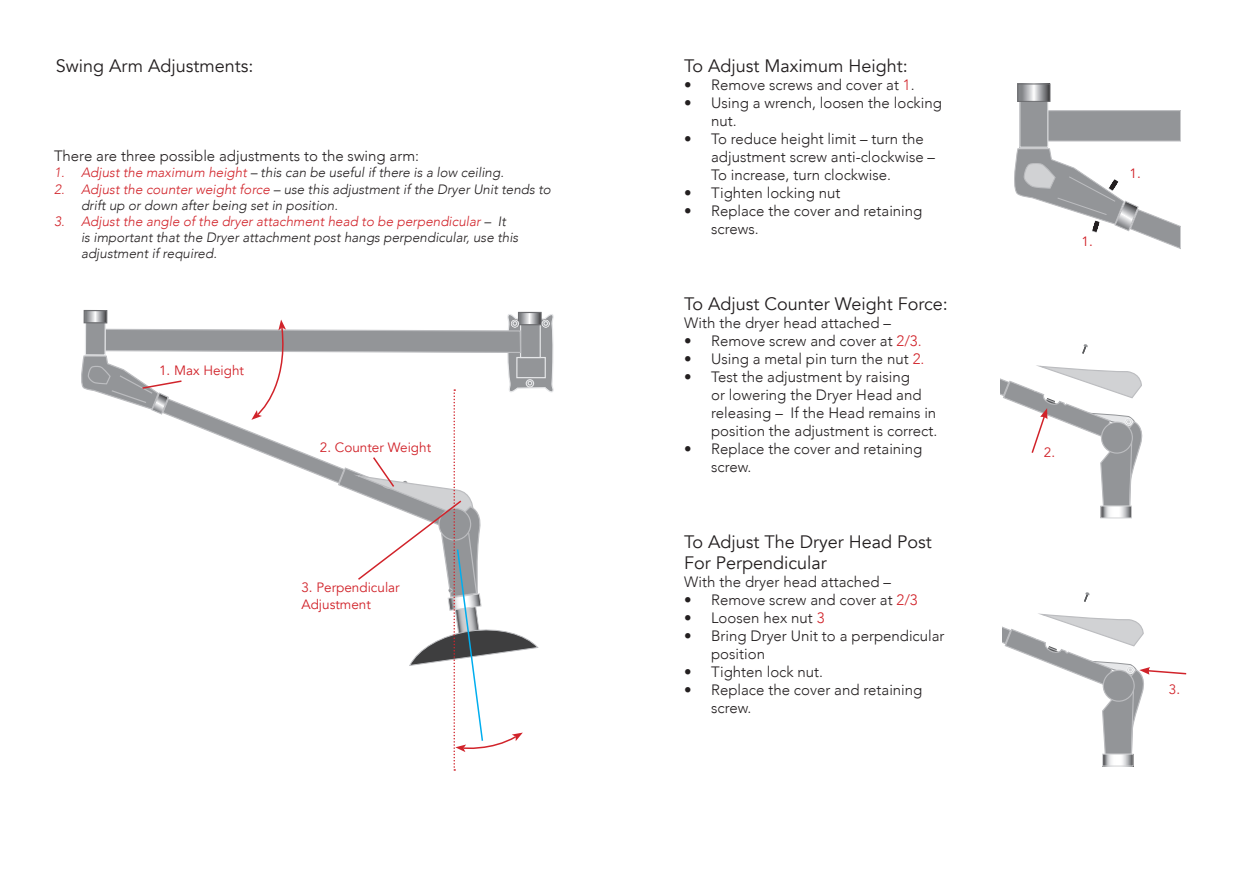
<style>
.page{position:relative;width:1259px;height:893px;background:#fff}
.page>*{position:absolute;margin:0;border:0;box-sizing:border-box;transform-origin:0 0}
.heading_2{font:18px/21.6px "Avenir";color:#231f20}
.t1{font:300 15px/18px "Avenir";color:#231f20}
.t2{font:italic 300 13.5px/16.2px "Avenir";color:#231f20}
.numbered_call_out{font:13.5px/16.2px "Avenir";color:#d1232a}
.s1{color:#d1232a}
</style>
<div class="page">
<div style="left:84px;top:310px;width:23px;height:13px;border:1px solid #6c6d70"></div>
<svg style="left:81px;top:311px;width:473px;height:460px"></svg>
<svg style="left:1104px;top:756px;width:27px;height:8px"></svg>
<div style="left:1102px;top:754px;width:31px;height:12px;border:1px solid #d1d2d4"></div>
<svg style="left:1102px;top:508px;width:27px;height:8px"></svg>
<div style="left:1100px;top:506px;width:31px;height:12px;border:1px solid #d1d2d4"></div>
<svg style="left:1000px;top:344px;width:143px;height:163px"></svg>
<svg style="left:1002px;top:592px;width:185px;height:164px"></svg>
<svg style="left:1048px;top:110px;width:132px;height:32px;background:#97999c"></svg>
<div style="left:1020px;top:84px;width:28px;height:63px;background:#939598"></div>
<div style="left:1019px;top:83px;width:29px;height:65px;border:1px solid #e6e7e9"></div>
<svg style="left:1019px;top:85px;width:29px;height:15px"></svg>
<div style="left:1017px;top:83px;width:33px;height:19px;border:1px solid #6c6d70"></div>
<svg style="left:1014px;top:148px;width:166px;height:101px"></svg>
<p class="heading_2" style="left:56px;top:55px;width:199px">Swing Arm Adjustments:</p>
<p class="t1" style="left:54px;top:147px;width:366px">There are three possible adjustments to the swing arm:</p>
<p class="t2" style="left:54px;top:165px;width:451px"><span class="s1">1. Adjust the maximum height</span> – this can be useful if there is a low ceiling.</p>
<p class="t2" style="left:81px;top:181px;width:471px;text-indent:-27px"><span class="s1">2. Adjust the counter weight force</span> – use this adjustment if the Dryer Unit tends to drift up or down after being set in position.</p>
<p class="t2" style="left:81px;top:213px;width:439px;text-indent:-27px"><span class="s1">3. Adjust the angle of the dryer attachment head to be perpendicular</span> – It<br>is important that the Dryer attachment post hangs perpendicular, use this adjustment if required.</p>
<p class="numbered_call_out" style="left:159px;top:362px;width:87px">1. Max Height</p>
<p class="numbered_call_out" style="left:320px;top:440px;width:113px">2. Counter Weight</p>
<p class="numbered_call_out" style="left:301px;top:580px;width:100px">3. Perpendicular<br>Adjustment</p>
<p class="heading_2" style="left:684px;top:56px;width:225px">To Adjust Maximum Height:</p>
<p class="t1" style="left:684px;top:76px;width:232px">• Remove screws and cover at <span class="s1">1</span>.</p>
<p class="t1" style="left:711px;top:94px;width:232px;text-indent:-27px">• Using a wrench, loosen the locking nut.</p>
<p class="t1" style="left:711px;top:130px;width:225px;text-indent:-27px">• To reduce height limit – turn the adjustment screw anti-clockwise –<br>To increase, turn clockwise.</p>
<p class="t1" style="left:684px;top:184px;width:158px">• Tighten locking nut</p>
<p class="t1" style="left:711px;top:202px;width:213px;text-indent:-27px">• Replace the cover and retaining screws.</p>
<p class="heading_2" style="left:684px;top:293px;width:265px">To Adjust Counter Weight Force:</p>
<p class="t1" style="left:684px;top:314px;width:208px">With the dryer head attached –</p>
<p class="t1" style="left:684px;top:332px;width:239px">• Remove screw and cover at <span class="s1">2/3.</span></p>
<p class="t1" style="left:684px;top:350px;width:242px">• Using a metal pin turn the nut <span class="s1">2.</span></p>
<p class="t1" style="left:711px;top:368px;width:228px;text-indent:-27px">• Test the adjustment by raising<br>or lowering the Dryer Head and releasing – If the Head remains in position the adjustment is correct.</p>
<p class="t1" style="left:711px;top:440px;width:213px;text-indent:-27px">• Replace the cover and retaining screw.</p>
<p class="heading_2" style="left:684px;top:531px;width:249px">To Adjust The Dryer Head Post<br>For Perpendicular</p>
<p class="t1" style="left:684px;top:573px;width:208px">With the dryer head attached –</p>
<p class="t1" style="left:684px;top:591px;width:235px">• Remove screw and cover at <span class="s1">2/3</span></p>
<p class="t1" style="left:684px;top:609px;width:142px">• Loosen hex nut <span class="s1">3</span></p>
<p class="t1" style="left:711px;top:627px;width:235px;text-indent:-27px">• Bring Dryer Unit to a perpendicular position</p>
<p class="t1" style="left:684px;top:663px;width:141px">• Tighten lock nut.</p>
<p class="t1" style="left:711px;top:681px;width:213px;text-indent:-27px">• Replace the cover and retaining screw.</p>
<p class="numbered_call_out" style="left:1081px;top:233px;width:13px">1.</p>
<p class="numbered_call_out" style="left:1129px;top:166px;width:13px">1.</p>
<p class="numbered_call_out" style="left:1044px;top:444px;width:13px">2.</p>
<p class="numbered_call_out" style="left:1169px;top:682px;width:13px">3.</p>
</div>
